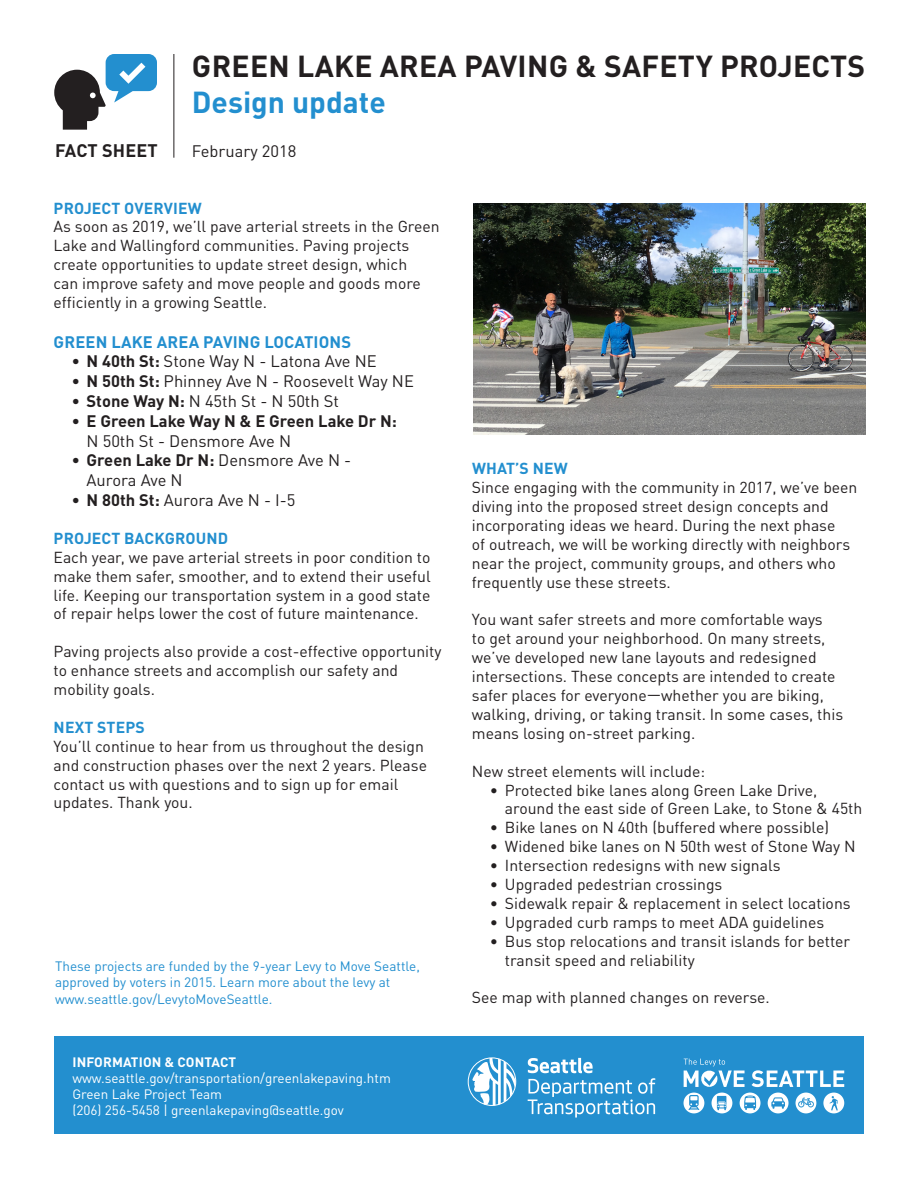
<style>
.page{position:relative;width:918px;height:1188px;background:#fff}
.page>*{position:absolute;margin:0;border:0;box-sizing:border-box;transform-origin:0 0}
.t1{font:700 30px "DIN Pro";letter-spacing:.01em;color:#231f20}
.t2{font:700 30px "DIN Pro";color:#238fcf}
.t3{font:700 18px "DIN Pro";letter-spacing:.01em;color:#231f20}
.t4{font:16.5px/19.8px "DIN Pro";color:#231f20}
.t5{font:700 16.5px "DIN Pro";color:#231f20}
.t6{font:700 16.5px "DIN Pro";letter-spacing:.01em;color:#238fcf}
.t7{font:15.75px/18.9px "DIN Pro";color:#231f20}
.t8{font:700 15.75px "DIN Pro";letter-spacing:.01em;color:#238fcf}
.t9{font:13.5px/16.2px "DIN Pro";color:#238fcf}
.t10{font:13.5px "DIN Pro";color:#fff}
.t11{font:700 13.5px "DIN Pro";letter-spacing:.01em;color:#fff}
.s1{font-weight:700}
.s2{font-weight:400}
</style>
<div class="page">
<div style="left:54px;top:1037px;width:810px;height:97px;background:#238fcf"></div>
<svg style="left:54px;top:54px;width:103px;height:76px"></svg>
<hr style="left:174px;top:54px;width:1px;height:104px;background:#231f20">
<svg style="left:752px;top:1070px;width:92px;height:17px"></svg>
<div style="left:684px;top:1093px;width:20px;height:20px;background:#fff;border-radius:50%"></div>
<svg style="left:712px;top:1093px;width:20px;height:20px"></svg>
<div style="left:740px;top:1093px;width:21px;height:20px;background:#fff;border-radius:50%"></div>
<div style="left:768px;top:1093px;width:21px;height:20px;background:#fff;border-radius:50%"></div>
<div style="left:796px;top:1093px;width:20px;height:20px;background:#fff;border-radius:50%"></div>
<div style="left:823px;top:1093px;width:21px;height:20px;background:#fff;border-radius:50%"></div>
<svg style="left:688px;top:1095px;width:11px;height:15px"></svg>
<svg style="left:744px;top:1095px;width:12px;height:15px"></svg>
<svg style="left:771px;top:1097px;width:14px;height:12px"></svg>
<svg style="left:798px;top:1098px;width:16px;height:9px"></svg>
<svg style="left:829px;top:1096px;width:9px;height:15px"></svg>
<svg style="left:717px;top:1096px;width:9px;height:14px"></svg>
<svg style="left:684px;top:1059px;width:61px;height:28px"></svg>
<svg style="left:528px;top:1058px;width:127px;height:60px"></svg>
<svg style="left:472px;top:1058px;width:44px;height:47px"></svg>
<img style="left:473px;top:203px;width:392px;height:231px">
<p class="t1" style="left:192px;top:41px;width:675px">GREEN LAKE AREA PAVING &amp; SAFETY PROJECTS</p>
<p class="t2" style="left:192px;top:77px;width:195px">Design update</p>
<p class="t3" style="left:55px;top:136px;width:104px">FACT SHEET</p>
<p class="t4" style="left:192px;top:140px;width:106px">February 2018</p>
<p class="t8" style="left:54px;top:195px;width:150px">PROJECT OVERVIEW</p>
<p class="t7" style="left:54px;top:216px;width:388px">As soon as 2019, we’ll pave arterial streets in the Green Lake and Wallingford communities. Paving projects create opportunities to update street design, which<br>can improve safety and move people and goods more efficiently in a growing Seattle.</p>
<p class="t6" style="left:54px;top:328px;width:299px">GREEN LAKE AREA PAVING LOCATIONS</p>
<p class="t4" style="left:72px;top:350px;width:307px">• <span class="s1">N 40th St:</span> Stone Way N - Latona Ave NE</p>
<p class="t4" style="left:72px;top:370px;width:344px">• <span class="s1">N 50th St:</span> Phinney Ave N - Roosevelt Way NE</p>
<p class="t4" style="left:72px;top:390px;width:269px">• <span class="s1">Stone Way N:</span> N 45th St - N 50th St</p>
<p class="t5" style="left:72px;top:407px;width:327px"><span class="s2">•</span> E Green Lake Way N &amp; E Green Lake Dr N:</p>
<p class="t4" style="left:87px;top:429px;width:206px">N 50th St - Densmore Ave N</p>
<p class="t4" style="left:87px;top:449px;width:266px;text-indent:-15px">• <span class="s1">Green Lake Dr N:</span> Densmore Ave N -<br>Aurora Ave N</p>
<p class="t4" style="left:72px;top:489px;width:225px">• <span class="s1">N 80th St:</span> Aurora Ave N - I-5</p>
<p class="t8" style="left:54px;top:525px;width:176px">PROJECT BACKGROUND</p>
<p class="t7" style="left:54px;top:546px;width:379px;text-align:justify">Each year, we pave arterial streets in poor condition to make them safer, smoother, and to extend their useful life. Keeping our transportation system in a good state of repair helps lower the cost of future maintenance.</p>
<p class="t7" style="left:54px;top:641px;width:389px">Paving projects also provide a cost-effective opportunity to enhance streets and accomplish our safety and mobility goals.</p>
<p class="t8" style="left:54px;top:714px;width:93px">NEXT STEPS</p>
<p class="t7" style="left:54px;top:735px;width:375px">You’ll continue to hear from us throughout the design and construction phases over the next 2 years. Please contact us with questions and to sign up for email updates. Thank you.</p>
<p class="t9" style="left:55px;top:957px;width:366px">These projects are funded by the 9-year Levy to Move Seattle, approved by voters in 2015. Learn more about the levy at www.seattle.gov/LevytoMoveSeattle.</p>
<p class="t11" style="left:72px;top:1051px;width:165px">INFORMATION &amp; CONTACT</p>
<p class="t10" style="left:72px;top:1067px;width:320px">www.seattle.gov/transportation/greenlakepaving.htm</p>
<p class="t10" style="left:72px;top:1084px;width:151px">Green Lake Project Team</p>
<p class="t10" style="left:72px;top:1100px;width:273px">(206) 256-5458 | greenlakepaving@seattle.gov</p>
<p class="t8" style="left:472px;top:455px;width:97px">WHAT’S NEW</p>
<p class="t7" style="left:472px;top:476px;width:387px">Since engaging with the community in 2017, we’ve been diving into the proposed street design concepts and incorporating ideas we heard. During the next phase<br>of outreach, we will be working directly with neighbors near the project, community groups, and others who frequently use these streets.</p>
<p class="t7" style="left:472px;top:609px;width:373px">You want safer streets and more comfortable ways<br>to get around your neighborhood. On many streets, we’ve developed new lane layouts and redesigned intersections. These concepts are intended to create safer places for everyone—whether you are biking, walking, driving, or taking transit. In some cases, this means losing on-street parking.</p>
<p class="t7" style="left:472px;top:760px;width:235px">New street elements will include:</p>
<p class="t7" style="left:505px;top:779px;width:359px;text-indent:-15px">• Protected bike lanes along Green Lake Drive, around the east side of Green Lake, to Stone &amp; 45th</p>
<p class="t7" style="left:490px;top:817px;width:341px">• Bike lanes on N 40th (buffered where possible)</p>
<p class="t7" style="left:490px;top:836px;width:367px">• Widened bike lanes on N 50th west of Stone Way N</p>
<p class="t7" style="left:490px;top:854px;width:292px">• Intersection redesigns with new signals</p>
<p class="t7" style="left:490px;top:873px;width:234px">• Upgraded pedestrian crossings</p>
<p class="t7" style="left:490px;top:892px;width:362px">• Sidewalk repair &amp; replacement in select locations</p>
<p class="t7" style="left:490px;top:911px;width:336px">• Upgraded curb ramps to meet ADA guidelines</p>
<p class="t7" style="left:505px;top:930px;width:347px;text-indent:-15px">• Bus stop relocations and transit islands for better transit speed and reliability</p>
<p class="t7" style="left:472px;top:987px;width:299px">See map with planned changes on reverse.</p>
</div>
